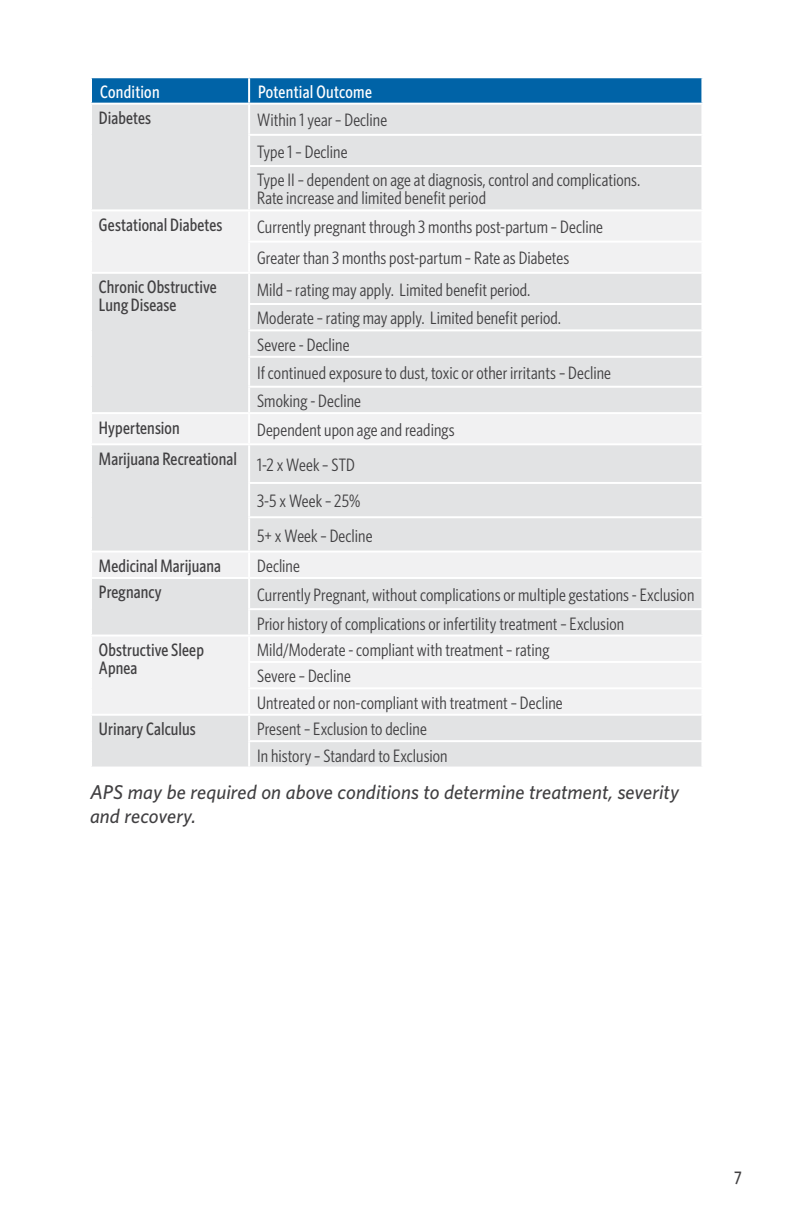
<style>
.page{position:relative;width:792px;height:1224px;background:#fff}
.page>*{position:absolute;margin:0;border:0;box-sizing:border-box;transform-origin:0 0}
.t1{font:italic 500 20px/24px "Whitney";letter-spacing:.005em;color:#414042}
.t2{font:18px/28.8px "Whitney Condensed";letter-spacing:.005em;color:#414042}
.t3{font:500 18px/18px "Whitney Condensed";letter-spacing:.005em;color:#414042}
.t4{font:500 18px "Whitney Condensed";letter-spacing:.015em;color:#fff}
.s1{font-weight:500}
</style>
<div class="page">
<svg style="left:92px;top:78px;width:609px;height:25px;background:#0666a9"></svg>
<div style="left:92px;top:105px;width:609px;height:662px;background:#e2e3e4"></div>
<svg style="left:92px;top:211px;width:609px;height:503px;fill:#e2e3e4"></svg>
<hr style="left:248px;top:78px;width:2px;height:25px;background:#fff">
<hr style="left:248px;top:105px;width:2px;height:29px;background:#fff">
<hr style="left:248px;top:134px;width:455px;height:2px;background:#fff">
<hr style="left:248px;top:136px;width:2px;height:29px;background:#fff">
<hr style="left:248px;top:165px;width:455px;height:2px;background:#fff">
<hr style="left:248px;top:167px;width:2px;height:42px;background:#fff">
<hr style="left:90px;top:209px;width:159px;height:2px;background:#fff">
<hr style="left:249px;top:209px;width:454px;height:2px;background:#fff">
<hr style="left:248px;top:211px;width:2px;height:30px;background:#fff">
<hr style="left:248px;top:241px;width:455px;height:2px;background:#fff">
<hr style="left:248px;top:243px;width:2px;height:29px;background:#fff">
<hr style="left:90px;top:272px;width:159px;height:2px;background:#fff">
<hr style="left:249px;top:272px;width:454px;height:2px;background:#fff">
<hr style="left:248px;top:274px;width:2px;height:29px;background:#fff">
<hr style="left:248px;top:303px;width:455px;height:2px;background:#fff">
<hr style="left:248px;top:305px;width:2px;height:24px;background:#fff">
<hr style="left:248px;top:329px;width:455px;height:2px;background:#fff">
<hr style="left:248px;top:331px;width:2px;height:25px;background:#fff">
<hr style="left:248px;top:356px;width:455px;height:2px;background:#fff">
<hr style="left:248px;top:358px;width:2px;height:28px;background:#fff">
<hr style="left:248px;top:386px;width:455px;height:2px;background:#fff">
<hr style="left:248px;top:388px;width:2px;height:24px;background:#fff">
<hr style="left:90px;top:412px;width:159px;height:2px;background:#fff">
<hr style="left:249px;top:412px;width:454px;height:2px;background:#fff">
<hr style="left:248px;top:414px;width:2px;height:29px;background:#fff">
<hr style="left:90px;top:443px;width:159px;height:2px;background:#fff">
<hr style="left:249px;top:443px;width:454px;height:2px;background:#fff">
<hr style="left:248px;top:445px;width:2px;height:37px;background:#fff">
<hr style="left:248px;top:482px;width:455px;height:2px;background:#fff">
<hr style="left:248px;top:484px;width:2px;height:32px;background:#fff">
<hr style="left:248px;top:516px;width:455px;height:2px;background:#fff">
<hr style="left:248px;top:518px;width:2px;height:33px;background:#fff">
<hr style="left:90px;top:551px;width:159px;height:2px;background:#fff">
<hr style="left:249px;top:551px;width:454px;height:2px;background:#fff">
<hr style="left:248px;top:553px;width:2px;height:24px;background:#fff">
<hr style="left:90px;top:577px;width:159px;height:2px;background:#fff">
<hr style="left:249px;top:577px;width:454px;height:2px;background:#fff">
<hr style="left:248px;top:579px;width:2px;height:29px;background:#fff">
<hr style="left:248px;top:608px;width:455px;height:2px;background:#fff">
<hr style="left:248px;top:610px;width:2px;height:25px;background:#fff">
<hr style="left:90px;top:635px;width:159px;height:2px;background:#fff">
<hr style="left:249px;top:635px;width:454px;height:2px;background:#fff">
<hr style="left:248px;top:637px;width:2px;height:24px;background:#fff">
<hr style="left:248px;top:661px;width:455px;height:2px;background:#fff">
<hr style="left:248px;top:663px;width:2px;height:24px;background:#fff">
<hr style="left:248px;top:687px;width:455px;height:2px;background:#fff">
<hr style="left:248px;top:689px;width:2px;height:25px;background:#fff">
<hr style="left:90px;top:714px;width:159px;height:2px;background:#fff">
<hr style="left:249px;top:714px;width:454px;height:2px;background:#fff">
<hr style="left:248px;top:716px;width:2px;height:24px;background:#fff">
<hr style="left:248px;top:740px;width:455px;height:2px;background:#fff">
<hr style="left:248px;top:742px;width:2px;height:25px;background:#fff">
<p class="t4" style="left:100px;top:80px;width:61px">Condition</p>
<p class="t4" style="left:258px;top:80px;width:115px">Potential Outcome</p>
<p class="t3" style="left:99px;top:108px;width:54px">Diabetes</p>
<p class="t2" style="left:257px;top:104px;width:132px;line-height:31.2px">Within 1 year – Decline<br>Type 1 – Decline</p>
<p class="t2" style="left:257px;top:171px;width:385px;line-height:18px">Type II – dependent on age at diagnosis, control and complications.<br>Rate increase and limited benefit period</p>
<p class="t3" style="left:99px;top:215px;width:125px">Gestational Diabetes</p>
<p class="t2" style="left:257px;top:211px;width:347px;line-height:31.2px">Currently pregnant through 3 months post-partum – Decline<br>Greater than 3 months post-partum – Rate as Diabetes</p>
<p class="t3" style="left:99px;top:277px;width:119px">Chronic Obstructive<br>Lung Disease</p>
<p class="t2" style="left:257px;top:274px;width:305px">Mild – rating may apply. Limited benefit period.<br>Moderate – rating may apply. Limited benefit period.</p>
<p class="t2" style="left:257px;top:330px;width:355px;line-height:28.2px">Severe - Decline<br>If continued exposure to dust, toxic or other irritants – Decline<br>Smoking - Decline</p>
<p class="t3" style="left:99px;top:418px;width:82px">Hypertension</p>
<p class="t2" style="left:99px;top:415px;width:357px;text-indent:158px">Dependent upon age and readings<br><span class="s1">Marijuana Recreational</span> 1-2 x Week – STD</p>
<p class="t2" style="left:257px;top:483px;width:117px;line-height:34.4px">3-5 x Week – 25%<br>5+ x Week – Decline</p>
<p class="t3" style="left:99px;top:556px;width:124px">Medicinal Marijuana</p>
<p class="t2" style="left:257px;top:551px;width:44px">Decline</p>
<p class="t3" style="left:99px;top:582px;width:64px">Pregnancy</p>
<p class="t2" style="left:257px;top:580px;width:439px">Currently Pregnant, without complications or multiple gestations - Exclusion<br>Prior history of complications or infertility treatment – Exclusion</p>
<p class="t3" style="left:99px;top:640px;width:106px">Obstructive Sleep<br>Apnea</p>
<p class="t2" style="left:257px;top:636px;width:307px;line-height:26.4px">Mild/Moderate - compliant with treatment – rating<br>Severe – Decline<br>Untreated or non-compliant with treatment – Decline</p>
<p class="t3" style="left:99px;top:719px;width:98px">Urinary Calculus</p>
<p class="t2" style="left:257px;top:715px;width:192px;line-height:26.4px">Present – Exclusion to decline<br>In history – Standard to Exclusion</p>
<p class="t1" style="left:90px;top:780px;width:591px">APS may be required on above conditions to determine treatment, severity and recovery.</p>
<p class="t3" style="left:734px;top:1168px;width:9px">7</p>
</div>
